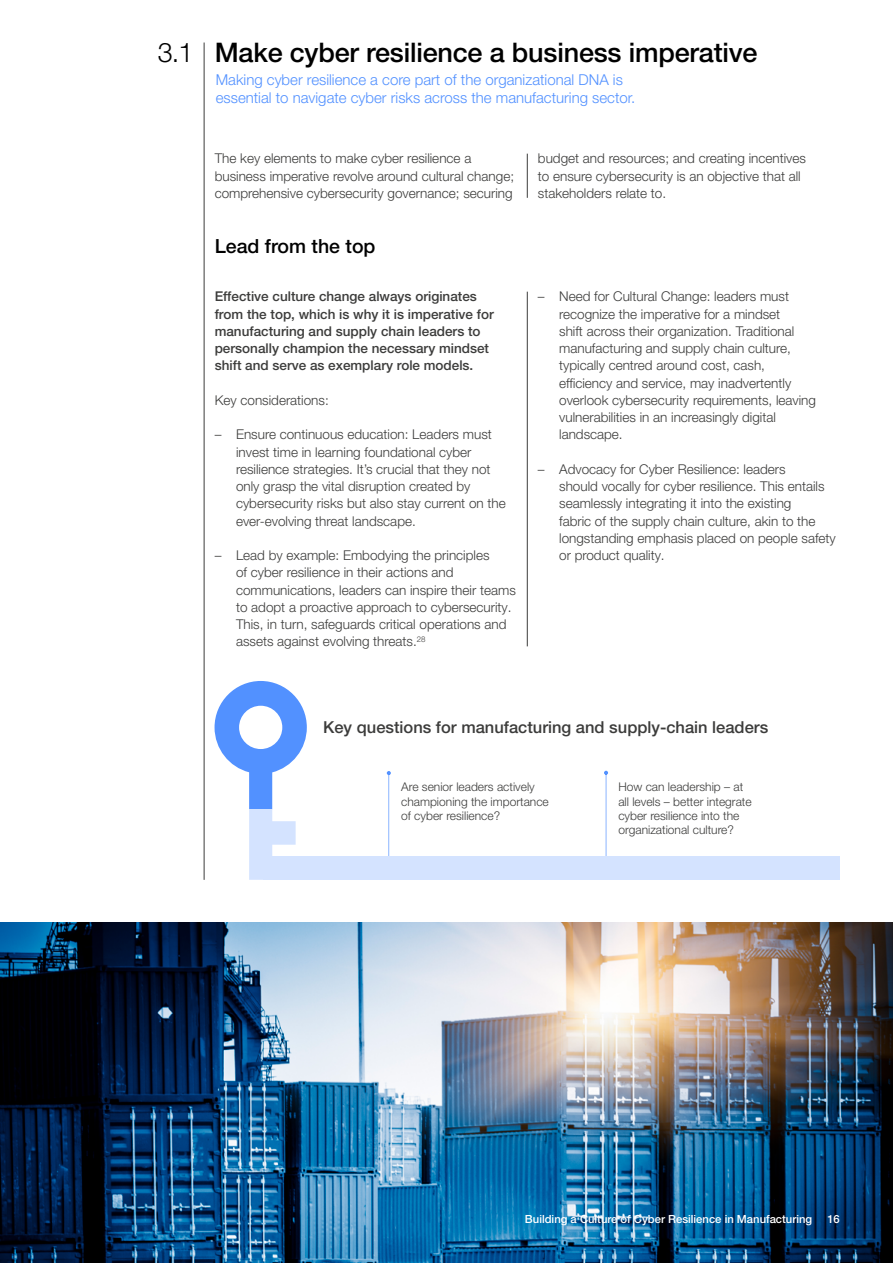
<style>
.page{position:relative;width:893px;height:1263px;background:#fff}
.page>*{position:absolute;margin:0;border:0;box-sizing:border-box;transform-origin:0 0}
.t1{font:500 27px "Helvetica Neue LT Pro";letter-spacing:-.005em;color:#000}
.t2{font:500 19.5px "Helvetica Neue LT Pro";color:#000}
.t3{font:500 16.5px "Helvetica Neue LT Pro";color:#3c3c3b}
.t4{font:300 15px/18px "Helvetica Neue LT Pro";color:#5291ff}
.t5{font:300 13.5px/17.2px "Helvetica Neue LT Pro";color:#3c3c3b}
.t6{font:500 13.5px/17.2px "Helvetica Neue LT Pro";color:#3c3c3b}
.t7{font:300 12px/14.4px "Helvetica Neue LT Pro";color:#3c3c3b}
.t8{font:500 11.25px "Helvetica Neue LT Pro";color:#fff}
.s1{font-weight:300}
</style>
<div class="page">
<hr style="left:527px;top:154px;width:1px;height:44px;background:#3c3c3b">
<hr style="left:204px;top:43px;width:1px;height:837px;background:#3c3c3b">
<svg style="left:604px;top:771px;width:4px;height:4px"></svg>
<hr style="left:606px;top:773px;width:1px;height:85px;background:#5291ff">
<svg style="left:215px;top:681px;width:92px;height:199px"></svg>
<svg style="left:387px;top:771px;width:4px;height:4px"></svg>
<hr style="left:388px;top:773px;width:1px;height:85px;background:#5291ff">
<div style="left:264px;top:856px;width:576px;height:24px;background:#d4e3ff"></div>
<hr style="left:527px;top:292px;width:1px;height:354px;background:#3c3c3b">
<img style="left:0;top:922px;width:893px;height:341px">
<h1 class="t1" style="left:158px;top:36px;width:601px"><span class="s1">3.1</span> Make cyber resilience a business imperative</h1>
<p class="t4" style="left:216px;top:70px;width:421px">Making cyber resilience a core part of the organizational DNA is essential to navigate cyber risks across the manufacturing sector.</p>
<p class="t5" style="left:215px;top:150px;width:301px">The key elements to make cyber resilience a business imperative revolve around cultural change; comprehensive cybersecurity governance; securing</p>
<p class="t5" style="left:538px;top:150px;width:270px">budget and resources; and creating incentives to ensure cybersecurity is an objective that all stakeholders relate to.</p>
<h2 class="t2" style="left:215px;top:234px;width:162px">Lead from the top</h2>
<p class="t6" style="left:215px;top:288px;width:281px">Effective culture change always originates from the top, which is why it is imperative for manufacturing and supply chain leaders to personally champion the necessary mindset shift and serve as exemplary role models.</p>
<p class="t5" style="left:215px;top:391px;width:116px">Key considerations:</p>
<p class="t5" style="left:236px;top:426px;width:271px;text-indent:-21px">– Ensure continuous education: Leaders must invest time in learning foundational cyber resilience strategies. It’s crucial that they not only grasp the vital disruption created by cybersecurity risks but also stay current on the ever-evolving threat landscape.</p>
<p class="t5" style="left:236px;top:546px;width:281px;text-indent:-21px">– Lead by example: Embodying the principles<br>of cyber resilience in their actions and communications, leaders can inspire their teams to adopt a proactive approach to cybersecurity.<br>This, in turn, safeguards critical operations and assets against evolving threats.<sup>28</sup></p>
<p class="t5" style="left:559px;top:288px;width:258px;text-indent:-21px">– Need for Cultural Change: leaders must recognize the imperative for a mindset<br>shift across their organization. Traditional manufacturing and supply chain culture, typically centred around cost, cash, efficiency and service, may inadvertently overlook cybersecurity requirements, leaving vulnerabilities in an increasingly digital landscape.</p>
<p class="t5" style="left:559px;top:460px;width:278px;text-indent:-21px">– Advocacy for Cyber Resilience: leaders<br>should vocally for cyber resilience. This entails seamlessly integrating it into the existing<br>fabric of the supply chain culture, akin to the longstanding emphasis placed on people safety or product quality.</p>
<p class="t3" style="left:323px;top:717px;width:447px">Key questions for manufacturing and supply-chain leaders</p>
<p class="t7" style="left:401px;top:779px;width:149px">Are senior leaders actively championing the importance of cyber resilience?</p>
<p class="t7" style="left:618px;top:779px;width:135px">How can leadership – at all levels – better integrate cyber resilience into the organizational culture?</p>
<p class="t8" style="left:525px;top:1212px;width:289px">Building a Culture of Cyber Resilience in Manufacturing</p>
<p class="t8" style="left:827px;top:1212px;width:14px">16</p>
</div>
